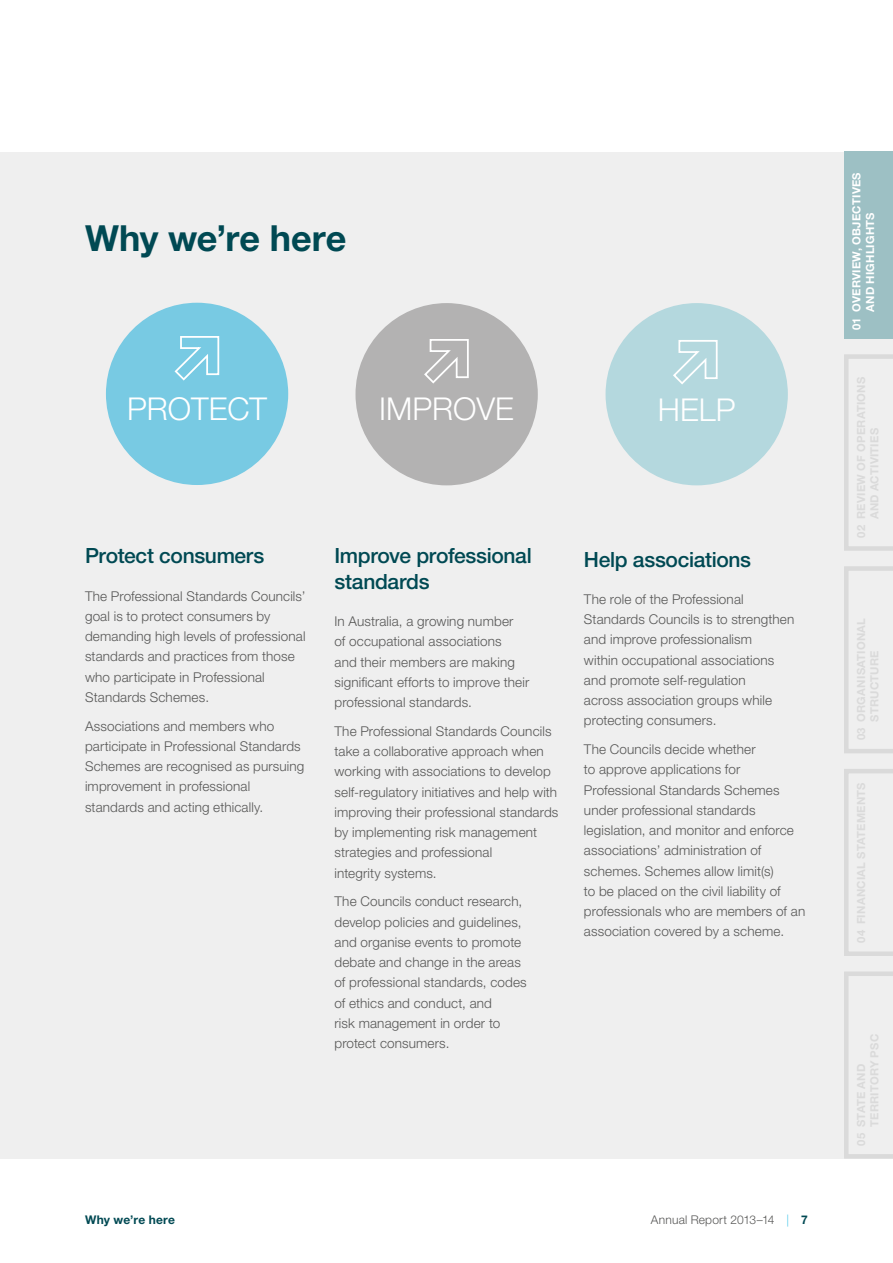
<style>
.page{position:relative;width:893px;height:1263px;background:#fff}
.page>*{position:absolute;margin:0;border:0;box-sizing:border-box;transform-origin:0 0}
.A_Head{font:700 36px "Helvetica Neue LT Pro";color:#004953}
.t1{font:300 31.5px "Helvetica Neue LT Pro";color:#fff}
.B_Head{font:500 21px/25.5px "Helvetica Neue LT Pro";letter-spacing:-.015em;color:#004953}
.body{font:300 13.5px/20.2px "Helvetica Neue LT Pro";letter-spacing:.01em;color:#575756}
.t2{font:300 12px "Helvetica Neue LT Pro";letter-spacing:.015em;color:#575756}
.t3{font:700 12px "Helvetica Neue LT Pro";letter-spacing:.025em;color:#004953}
.t4{font:700 11.25px/13.5px "Helvetica Neue LT Pro";letter-spacing:.02em;color:#dadada}
.t5{font:700 11.25px/13.5px "Helvetica Neue LT Pro";letter-spacing:.02em;color:#fff}
.s1{color:#53caec}
.s2{font-weight:700;color:#004953}
</style>
<div class="page">
<div style="left:0;top:152px;width:893px;height:1006px;background:#efefef"></div>
<div style="left:106px;top:303px;width:182px;height:182px;background:#78cae3;border-radius:50%"></div>
<svg style="left:174px;top:336px;width:46px;height:45px"></svg>
<div style="left:355px;top:303px;width:183px;height:182px;background:#b3b2b2;border-radius:50%"></div>
<svg style="left:424px;top:339px;width:45px;height:45px"></svg>
<div style="left:606px;top:303px;width:182px;height:182px;background:#b4d8de;border-radius:50%"></div>
<svg style="left:673px;top:340px;width:45px;height:45px"></svg>
<svg style="left:844px;top:354px;width:49px;height:197px"></svg>
<svg style="left:844px;top:769px;width:49px;height:187px"></svg>
<svg style="left:844px;top:971px;width:49px;height:187px"></svg>
<svg style="left:844px;top:566px;width:49px;height:187px"></svg>
<div style="left:844px;top:152px;width:49px;height:187px;background:#9dc0c4"></div>
<h1 class="A_Head" style="left:85px;top:216px;width:263px">Why we’re here</h1>
<h2 class="t1" style="left:127px;top:390px;width:142px">PROTECT</h2>
<h2 class="t1" style="left:379px;top:389px;width:136px">IMPROVE</h2>
<h2 class="t1" style="left:658px;top:390px;width:79px">HELP</h2>
<h2 class="B_Head" style="left:85px;top:543px;width:181px">Protect consumers</h2>
<p class="body" style="left:85px;top:585px;width:222px">The Professional Standards Councils’ goal is to protect consumers by demanding high levels of professional standards and practices from those who participate in Professional<br>Standards Schemes.</p>
<p class="body" style="left:85px;top:715px;width:221px">Associations and members who participate in Professional Standards Schemes are recognised as pursuing improvement in professional standards and acting ethically.</p>
<h2 class="B_Head" style="left:334px;top:543px;width:199px">Improve professional standards</h2>
<p class="body" style="left:334px;top:611px;width:196px">In Australia, a growing number<br>of occupational associations<br>and their members are making significant efforts to improve their professional standards.</p>
<p class="body" style="left:334px;top:721px;width:225px">The Professional Standards Councils take a collaborative approach when working with associations to develop self-regulatory initiatives and help with improving their professional standards by implementing risk management strategies and professional<br>integrity systems.</p>
<p class="body" style="left:334px;top:891px;width:194px">The Councils conduct research, develop policies and guidelines, and organise events to promote debate and change in the areas of professional standards, codes of ethics and conduct, and<br>risk management in order to protect consumers.</p>
<h2 class="B_Head" style="left:584px;top:546px;width:169px">Help associations</h2>
<p class="body" style="left:584px;top:589px;width:212px">The role of the Professional<br>Standards Councils is to strengthen and improve professionalism<br>within occupational associations and promote self-regulation<br>across association groups while protecting consumers.</p>
<p class="body" style="left:584px;top:739px;width:223px">The Councils decide whether<br>to approve applications for Professional Standards Schemes under professional standards legislation, and monitor and enforce associations’ administration of schemes. Schemes allow limit(s)<br>to be placed on the civil liability of professionals who are members of an association covered by a scheme.</p>
<p class="t3" style="left:85px;top:1212px;width:92px">Why we’re here</p>
<p class="t2" style="left:651px;top:1212px;width:158px">Annual Report 2013–14 <span class="s1">|</span> <span class="s2">7</span></p>
<p class="t5" style="left:849px;top:312px;width:141px;text-indent:-18px;rotate:-90deg">01 OVERVIEW, OBJECTIVES<br>AND HIGHLIGHTS</p>
<p class="t4" style="left:854px;top:519px;width:144px;text-indent:-18px;rotate:-90deg">02 REVIEW OF OPERATIONS<br>AND ACTIVITIES</p>
<p class="t4" style="left:854px;top:722px;width:105px;text-indent:-19px;rotate:-90deg">03 ORGANISATIONAL<br>STRUCTURE</p>
<p class="t4" style="left:854px;top:943px;width:162px;rotate:-90deg">04 FINANCIAL STATEMENTS</p>
<p class="t4" style="left:854px;top:1127px;width:95px;text-indent:-19px;rotate:-90deg">05 STATE AND<br>TERRITORY PSC</p>
</div>
